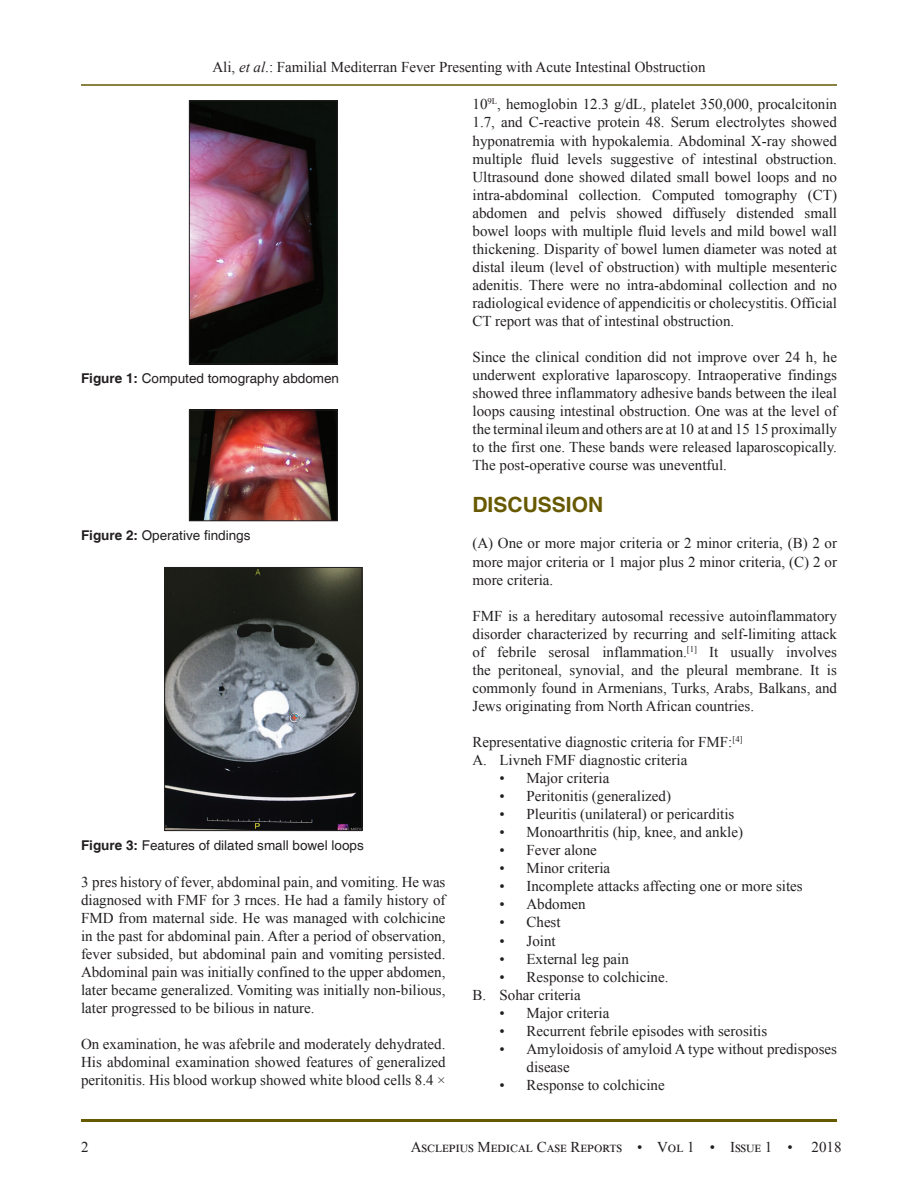
<style>
.page{position:relative;width:918px;height:1188px;background:#fff}
.page>*{position:absolute;margin:0;border:0;box-sizing:border-box;transform-origin:0 0}
.t1{font:700 21px "Helvetica";color:#675900}
.TX{font:15px/18px "Times New Roman";color:#231f20;text-align:justify}
.L1{font:15px/18px "Times New Roman";color:#231f20}
.L{font:15px "Times New Roman";color:#231f20}
.TX_No_After_Space{font:15px "Times New Roman";color:#231f20}
.FGC{font:13.5px "Helvetica";color:#231f20}
.s1{font-style:italic}
.s2{font-weight:700}
</style>
<div class="page">
<hr style="left:81px;top:84px;width:756px;height:2px;background:#675900">
<hr style="left:81px;top:1119px;width:756px;height:3px;background:#675900">
<img style="left:191px;top:103px;width:144px;height:259px">
<div style="left:189px;top:101px;width:148px;height:263px;border:1px solid #231f20"></div>
<img style="left:191px;top:412px;width:144px;height:107px">
<div style="left:189px;top:410px;width:148px;height:111px;border:1px solid #231f20"></div>
<img style="left:166px;top:569px;width:194px;height:260px">
<div style="left:164px;top:567px;width:198px;height:264px;border:1px solid #231f20"></div>
<p class="TX" style="left:212px;top:57px;width:495px">Ali, <span class="s1">et al</span>.: Familial Mediterran Fever Presenting with Acute Intestinal Obstruction</p>
<p class="FGC" style="left:81px;top:370px;width:260px"><span class="s2">Figure 1:</span> Computed tomography abdomen</p>
<p class="FGC" style="left:81px;top:528px;width:171px"><span class="s2">Figure 2:</span> Operative findings</p>
<p class="FGC" style="left:81px;top:837px;width:284px"><span class="s2">Figure 3:</span> Features of dilated small bowel loops</p>
<p class="TX" style="left:81px;top:873px;width:366px">3 pres history of fever, abdominal pain, and vomiting. He was diagnosed with FMF for 3 rnces. He had a family history of FMD from maternal side. He was managed with colchicine in the past for abdominal pain. After a period of observation, fever subsided, but abdominal pain and vomiting persisted.<br>Abdominal pain was initially confined to the upper abdomen, later became generalized. Vomiting was initially non-bilious, later progressed to be bilious in nature.</p>
<p class="TX" style="left:81px;top:1035px;width:366px">On examination, he was afebrile and moderately dehydrated.<br>His abdominal examination showed features of generalized peritonitis. His blood workup showed white blood cells 8.4 ×</p>
<p class="TX" style="left:472px;top:95px;width:366px">10<sup>9L</sup>, hemoglobin 12.3 g/dL, platelet 350,000, procalcitonin 1.7, and C-reactive protein 48. Serum electrolytes showed hyponatremia with hypokalemia. Abdominal X-ray showed multiple fluid levels suggestive of intestinal obstruction.<br>Ultrasound done showed dilated small bowel loops and no intra-abdominal collection. Computed tomography (CT) abdomen and pelvis showed diffusely distended small bowel loops with multiple fluid levels and mild bowel wall thickening. Disparity of bowel lumen diameter was noted at distal ileum (level of obstruction) with multiple mesenteric adenitis. There were no intra-abdominal collection and no radiological evidence of appendicitis or cholecystitis. Official CT report was that of intestinal obstruction.</p>
<p class="TX" style="left:472px;top:348px;width:366px">Since the clinical condition did not improve over 24 h, he underwent explorative laparoscopy. Intraoperative findings showed three inflammatory adhesive bands between the ileal loops causing intestinal obstruction. One was at the level of the terminal ileum and others are at 10 at and 15 15 proximally to the first one. These bands were released laparoscopically.<br>The post-operative course was uneventful.</p>
<h1 class="t1" style="left:472px;top:492px;width:132px">DISCUSSION</h1>
<p class="TX" style="left:472px;top:534px;width:366px">(A) One or more major criteria or 2 minor criteria, (B) 2 or more major criteria or 1 major plus 2 minor criteria, (C) 2 or more criteria.</p>
<p class="TX" style="left:472px;top:606px;width:366px">FMF is a hereditary autosomal recessive autoinflammatory disorder characterized by recurring and self-limiting attack of febrile serosal inflammation.<sup>[1]</sup> It usually involves the peritoneal, synovial, and the pleural membrane. It is commonly found in Armenians, Turks, Arabs, Balkans, and Jews originating from North African countries.</p>
<p class="TX_No_After_Space" style="left:472px;top:731px;width:272px">Representative diagnostic criteria for FMF:<sup>[4]</sup></p>
<p class="L" style="left:472px;top:749px;width:216px">A. Livneh FMF diagnostic criteria</p>
<p class="L1" style="left:500px;top:769px;width:111px">• Major criteria</p>
<p class="L1" style="left:500px;top:787px;width:173px">• Peritonitis (generalized)</p>
<p class="L1" style="left:500px;top:805px;width:236px">• Pleuritis (unilateral) or pericarditis</p>
<p class="L1" style="left:500px;top:823px;width:245px">• Monoarthritis (hip, knee, and ankle)</p>
<p class="L1" style="left:500px;top:841px;width:99px">• Fever alone</p>
<p class="L1" style="left:500px;top:859px;width:112px">• Minor criteria</p>
<p class="L1" style="left:500px;top:877px;width:305px">• Incomplete attacks affecting one or more sites</p>
<p class="L1" style="left:500px;top:895px;width:88px">• Abdomen</p>
<p class="L1" style="left:500px;top:913px;width:63px">• Chest</p>
<p class="L1" style="left:500px;top:931px;width:58px">• Joint</p>
<p class="L1" style="left:500px;top:949px;width:131px">• External leg pain</p>
<p class="L1" style="left:500px;top:967px;width:171px">• Response to colchicine.</p>
<p class="L" style="left:472px;top:984px;width:110px">B. Sohar criteria</p>
<p class="L1" style="left:500px;top:1003px;width:111px">• Major criteria</p>
<p class="L1" style="left:500px;top:1021px;width:269px">• Recurrent febrile episodes with serositis</p>
<p class="L1" style="left:526px;top:1039px;width:312px;text-indent:-27px">• Amyloidosis of amyloid A type without predisposes disease</p>
<p class="L1" style="left:500px;top:1075px;width:167px">• Response to colchicine</p>
<p class="TX" style="left:81px;top:1137px;width:9px">2</p>
<p class="TX" style="left:411px;top:1137px;width:384px">Asclepius Medical Case Reports • Vol 1 • Issue 1 •</p>
<p class="TX" style="left:812px;top:1137px;width:31px">2018</p>
</div>
